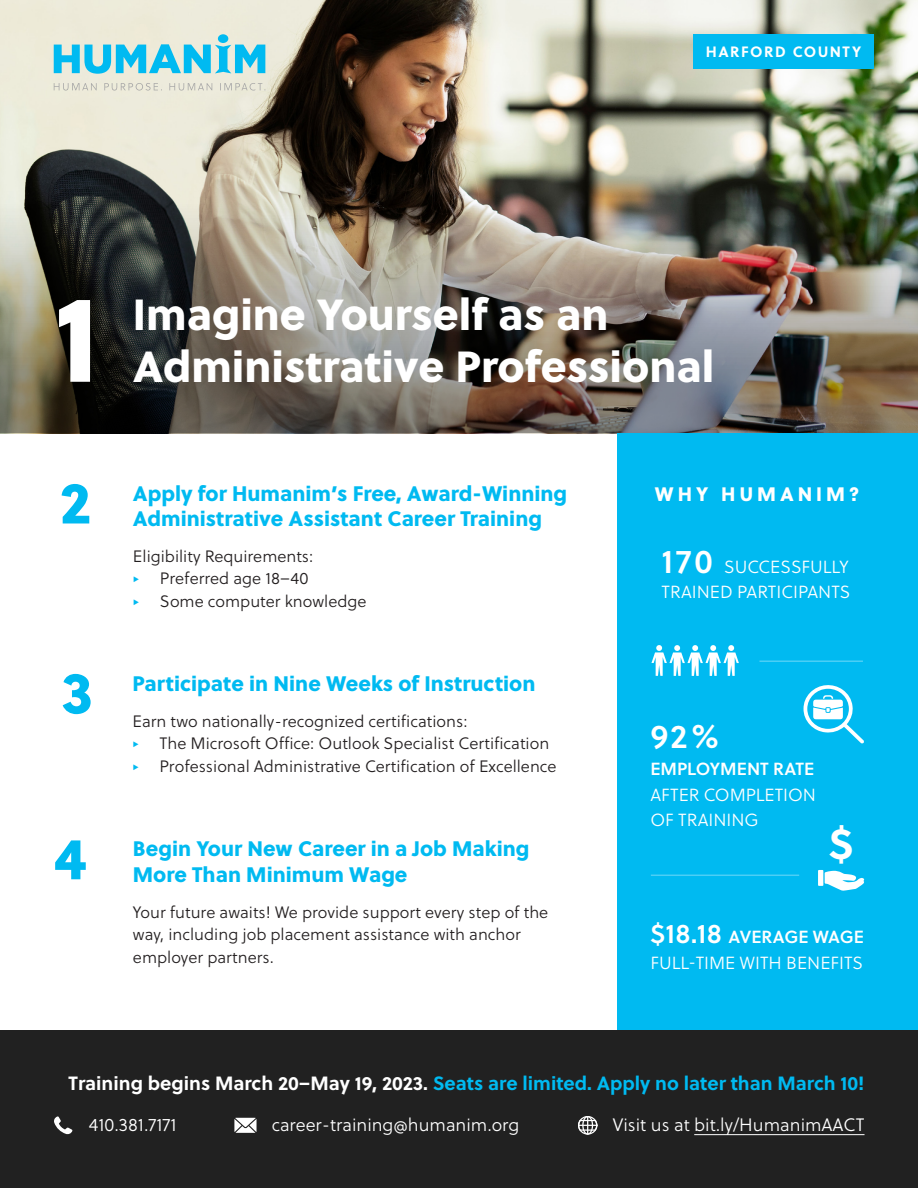
<style>
.page{position:relative;width:918px;height:1188px;background:#fff}
.page>*{position:absolute;margin:0;border:0;box-sizing:border-box;transform-origin:0 0}
.t1{font:123.15px "Soleil Xb";color:#fff}
.t2{font:58.5px "Soleil Xb";color:#00baf1}
.t3{font:700 43.95px "Soleil";color:#fff}
.t4{font:43.5px "Soleil Xb";color:#fff}
.t5{font:33px "Soleil Sb";color:#fff}
.t6{font:21px/25.2px "Soleil Xb";color:#00baf1}
.t7{font:19.5px "Soleil Xb";letter-spacing:.2em;color:#fff}
.t8{font:700 19.2px "Soleil";color:#00baf1}
.t9{font:18px "Soleil Lt";color:#fff}
.t10{font:17.55px/25.5px "Soleil Lt";color:#fff}
.t11{font:17.55px "Soleil Sb";color:#fff}
.t12{font:16.5px/22.5px "Soleil Lt";color:#231f20}
.t13{font:700 15px "Soleil";letter-spacing:.1em;color:#fff}
.s1{font-family:"Soleil";color:#00baf1}
.s2{font-family:"Soleil Sb";font-size:33px}
.s3{font-size:27px}
.s4{color:#fff}
</style>
<div class="page">
<img style="left:0;top:0;width:918px;height:433px">
<div style="left:618px;top:433px;width:300px;height:623px;background:#00baf1"></div>
<div style="left:0;top:1030px;width:918px;height:158px;background:#212121"></div>
<svg style="left:54px;top:1116px;width:19px;height:19px"></svg>
<svg style="left:234px;top:1118px;width:23px;height:15px"></svg>
<svg style="left:578px;top:1116px;width:19px;height:19px"></svg>
<svg style="left:803px;top:685px;width:61px;height:59px"></svg>
<svg style="left:818px;top:870px;width:46px;height:21px"></svg>
<hr style="left:651px;top:875px;width:148px;height:1px;background:#fff">
<hr style="left:759px;top:660px;width:104px;height:2px;background:#fff">
<svg style="left:651px;top:645px;width:88px;height:31px"></svg>
<div style="left:693px;top:34px;width:181px;height:35px;background:#00baf1"></div>
<svg style="left:54px;top:34px;width:211px;height:40px;background:#86d5e3"></svg>
<svg style="left:54px;top:83px;width:211px;height:8px;background:#deddd0"></svg>
<hr style="left:694px;top:1134px;width:171px;height:1px;background:#fff">
<p class="t13" style="left:706px;top:40px;width:157px">HARFORD COUNTY</p>
<p class="t1" style="left:54px;top:241px;width:46px">1</p>
<p class="t2" style="left:60px;top:457px;width:33px">2</p>
<p class="t4" style="left:133px;top:280px;width:477px">Imagine Yourself as an</p>
<p class="t4" style="left:133px;top:332px;width:583px">Administrative Professional</p>
<p class="t6" style="left:133px;top:479px;width:436px">Apply for Humanim’s Free, Award-Winning</p>
<p class="t7" style="left:655px;top:479px;width:206px">WHY HUMANIM?</p>
<p class="t6" style="left:133px;top:505px;width:411px">Administrative Assistant Career Training</p>
<p class="t12" style="left:133px;top:545px;width:182px">Eligibility Requirements:</p>
<p class="t12" style="left:133px;top:567px;width:177px"><span class="s1">△</span> Preferred age 18–40</p>
<p class="t12" style="left:133px;top:590px;width:235px"><span class="s1">△</span> Some computer knowledge</p>
<p class="t10" style="left:662px;top:554px;width:190px"><span class="s2">170</span> SUCCESSFULLY<br>TRAINED PARTICIPANTS</p>
<p class="t2" style="left:61px;top:646px;width:33px">3</p>
<p class="t6" style="left:132px;top:670px;width:405px">Participate in Nine Weeks of Instruction</p>
<p class="t12" style="left:132px;top:710px;width:337px">Earn two nationally-recognized certifications:</p>
<p class="t12" style="left:132px;top:732px;width:418px"><span class="s1">△</span> The Microsoft Office: Outlook Specialist Certification</p>
<p class="t12" style="left:132px;top:755px;width:426px"><span class="s1">△</span> Professional Administrative Certification of Excellence</p>
<p class="t2" style="left:54px;top:812px;width:34px">4</p>
<p class="t6" style="left:133px;top:835px;width:398px">Begin Your New Career in a Job Making<br>More Than Minimum Wage</p>
<p class="t12" style="left:133px;top:900px;width:417px">Your future awaits! We provide support every step of the way, including job placement assistance with anchor employer partners.</p>
<p class="t5" style="left:650px;top:711px;width:71px">92%</p>
<p class="t11" style="left:650px;top:756px;width:166px">EMPLOYMENT RATE</p>
<p class="t10" style="left:650px;top:782px;width:167px">AFTER COMPLETION</p>
<p class="t10" style="left:650px;top:807px;width:110px">OF TRAINING</p>
<p class="t3" style="left:829px;top:810px;width:26px">$</p>
<p class="t11" style="left:650px;top:923px;width:215px"><span class="s3">$18.18</span> AVERAGE WAGE</p>
<p class="t10" style="left:650px;top:949px;width:214px">FULL-TIME WITH BENEFITS</p>
<p class="t8" style="left:69px;top:1068px;width:797px"><span class="s4">Training begins March 20–May 19, 2023.</span> Seats are limited. Apply no later than March 10!</p>
<p class="t9" style="left:89px;top:1113px;width:89px">410.381.7171</p>
<p class="t9" style="left:272px;top:1113px;width:249px">career-training@humanim.org</p>
<p class="t9" style="left:613px;top:1113px;width:253px">Visit us at bit.ly/HumanimAACT</p>
</div>
